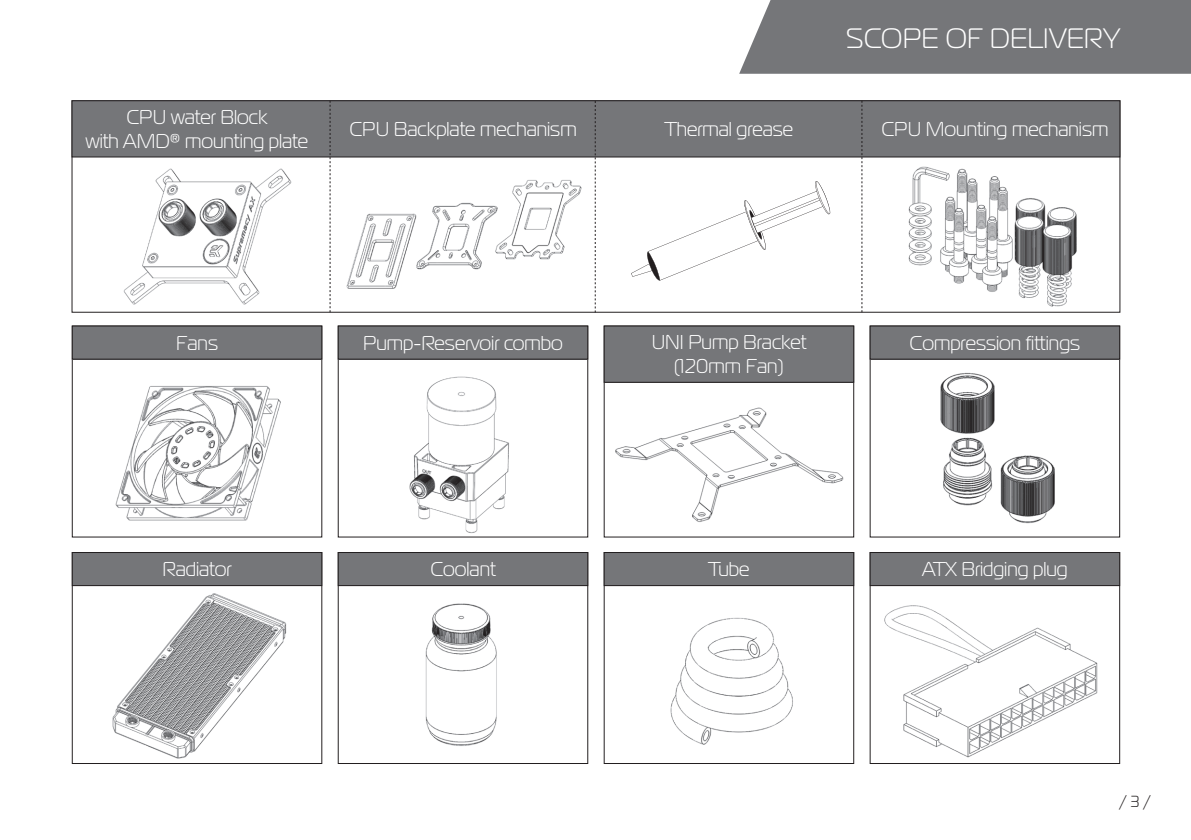
<style>
.page{position:relative;width:1191px;height:840px;background:#fff}
.page>*{position:absolute;margin:0;border:0;box-sizing:border-box;transform-origin:0 0}
.t1{font:28px "Magistral";color:#fff}
.t2{font:20px/24px "Magistral";color:#fff;text-align:center}
.t3{font:16px "Magistral";color:#231f20}
</style>
<div class="page">
<div style="left:72px;top:101px;width:1048px;height:56px;background:#757679"></div>
<div style="left:72px;top:100px;width:1048px;height:57px;border:1px solid #231f20"></div>
<img style="left:884px;top:605px;width:214px;height:153px">
<img style="left:670px;top:617px;width:123px;height:128px">
<img style="left:425px;top:603px;width:72px;height:143px">
<img style="left:873px;top:372px;width:238px;height:166px">
<img style="left:607px;top:382px;width:238px;height:156px">
<img style="left:75px;top:386px;width:238px;height:152px">
<img style="left:341px;top:376px;width:238px;height:162px">
<img style="left:346px;top:180px;width:236px;height:109px">
<img style="left:123px;top:168px;width:169px;height:137px">
<div style="left:739px;top:0;width:452px;height:74px;background:#757679"></div>
<img style="left:112px;top:593px;width:175px;height:165px">
<div style="left:72px;top:552px;width:250px;height:211px;border:1px solid #231f20"></div>
<div style="left:72px;top:552px;width:250px;height:33px;background:#757679"></div>
<div style="left:72px;top:552px;width:250px;height:33px;border:1px solid #231f20"></div>
<div style="left:72px;top:325px;width:250px;height:212px;border:1px solid #231f20"></div>
<div style="left:338px;top:325px;width:250px;height:212px;border:1px solid #231f20"></div>
<div style="left:870px;top:325px;width:250px;height:212px;border:1px solid #231f20"></div>
<div style="left:72px;top:326px;width:250px;height:33px;background:#757679"></div>
<div style="left:72px;top:325px;width:250px;height:34px;border:1px solid #231f20"></div>
<div style="left:338px;top:326px;width:250px;height:33px;background:#757679"></div>
<div style="left:338px;top:325px;width:250px;height:34px;border:1px solid #231f20"></div>
<div style="left:604px;top:326px;width:249px;height:56px;background:#757679"></div>
<div style="left:604px;top:325px;width:250px;height:57px;border:1px solid #231f20"></div>
<div style="left:870px;top:326px;width:249px;height:33px;background:#757679"></div>
<div style="left:870px;top:325px;width:250px;height:34px;border:1px solid #231f20"></div>
<svg style="left:631px;top:181px;width:200px;height:100px"></svg>
<div style="left:338px;top:552px;width:250px;height:211px;border:1px solid #231f20"></div>
<div style="left:604px;top:552px;width:250px;height:211px;border:1px solid #231f20"></div>
<div style="left:870px;top:552px;width:250px;height:211px;border:1px solid #231f20"></div>
<img style="left:908px;top:166px;width:169px;height:141px">
<div style="left:338px;top:552px;width:250px;height:33px;background:#757679"></div>
<div style="left:338px;top:552px;width:250px;height:33px;border:1px solid #231f20"></div>
<div style="left:604px;top:552px;width:249px;height:33px;background:#757679"></div>
<div style="left:604px;top:552px;width:250px;height:33px;border:1px solid #231f20"></div>
<div style="left:870px;top:552px;width:249px;height:33px;background:#757679"></div>
<div style="left:870px;top:552px;width:250px;height:33px;border:1px solid #231f20"></div>
<svg style="left:330px;top:101px;width:1px;height:211px"></svg>
<svg style="left:595px;top:101px;width:1px;height:211px"></svg>
<svg style="left:861px;top:101px;width:1px;height:211px"></svg>
<p class="t2" style="left:86px;top:104px;width:224px">CPU water Block<br>with AMD® mounting plate</p>
<p class="t2" style="left:349px;top:116px;width:229px">CPU Backplate mechanism</p>
<p class="t2" style="left:664px;top:116px;width:130px">Thermal grease</p>
<h1 class="t1" style="left:846px;top:21px;width:276px">SCOPE OF DELIVERY</h1>
<p class="t2" style="left:881px;top:116px;width:228px">CPU Mounting mechanism</p>
<p class="t2" style="left:176px;top:330px;width:43px">Fans</p>
<p class="t2" style="left:363px;top:330px;width:201px">Pump-Reservoir combo</p>
<p class="t2" style="left:651px;top:329px;width:156px">UNI Pump Bracket (120mm Fan)</p>
<p class="t2" style="left:909px;top:330px;width:172px">Compression fittings</p>
<p class="t2" style="left:162px;top:556px;width:71px">Radiator</p>
<p class="t2" style="left:430px;top:556px;width:67px">Coolant</p>
<p class="t2" style="left:708px;top:556px;width:43px">Tube</p>
<p class="t2" style="left:922px;top:556px;width:147px">ATX Bridging plug</p>
<p class="t3" style="left:1119px;top:791px;width:33px">/ 3 /</p>
</div>
